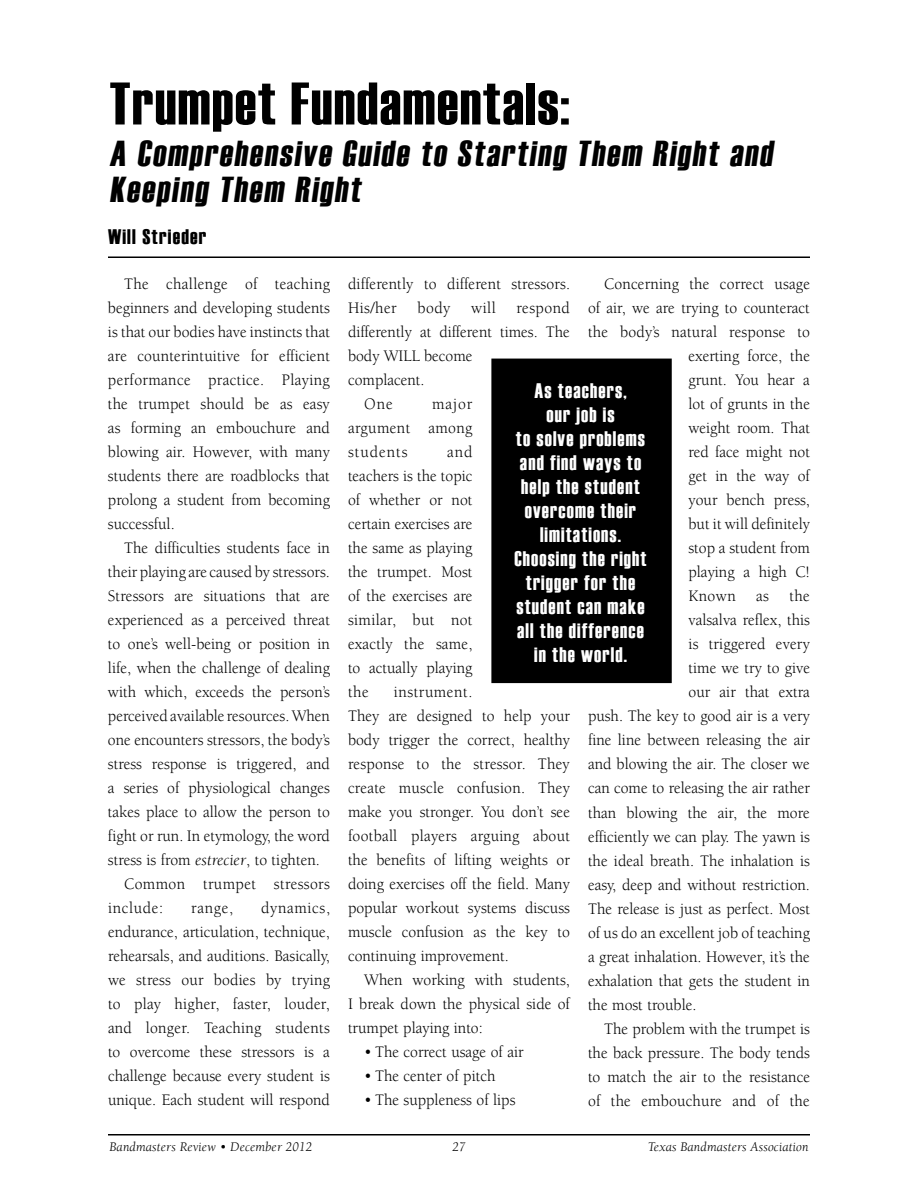
<style>
.page{position:relative;width:918px;height:1188px;background:#fff}
.page>*{position:absolute;margin:0;border:0;box-sizing:border-box;transform-origin:0 0}
.t1{font:60px "Haettenschweiler";letter-spacing:.025em;color:#000}
.t2{font:36px/36px "Haettenschweiler";color:#000}
.t3{font:21px/24px "Haettenschweiler";letter-spacing:.06em;color:#fff;text-align:center;scale:.95 1}
.t4{font:21px "Haettenschweiler";letter-spacing:.06em;color:#000}
.t5{font:16.5px/24px "Berkeley";color:#000;text-align:justify;scale:.95 1}
.t6{font:16.5px "Berkeley";letter-spacing:.025em;color:#000;scale:.95 1}
.t7{font:16.5px "Berkeley";letter-spacing:.04em;color:#000;scale:.95 1}
.t8{font:16.5px "Berkeley";letter-spacing:.03em;color:#000;scale:.95 1}
.t9{font:italic 13.5px "Berkeley";letter-spacing:.01em;color:#000}
.s1{font-style:italic}
</style>
<div class="page">
<hr style="left:108px;top:1134px;width:702px;height:2px;background:#000">
<hr style="left:108px;top:256px;width:702px;height:2px;background:#000">
<div style="left:492px;top:359px;width:179px;height:323px;background:#000"></div>
<div style="left:491px;top:359px;width:181px;height:324px;border:2px solid #000"></div>
<h1 class="t1" style="left:110px;top:69px;width:461px">Trumpet Fundamentals:</h1>
<h2 class="t2" style="left:110px;top:134px;width:669px">A Comprehensive Guide to Starting Them Right and<br>Keeping Them Right</h2>
<p class="t4" style="left:108px;top:225px;width:100px">Will Strieder</p>
<p class="t5" style="left:108px;top:272px;width:235px;text-indent:16px">The challenge of teaching beginners and developing students is that our bodies have instincts that are counterintuitive for efficient performance practice. Playing the trumpet should be as easy as forming an embouchure and blowing air. However, with many students there are roadblocks that prolong a student from becoming successful.</p>
<p class="t5" style="left:124px;top:536px;width:218px">The difficulties students face in</p>
<p class="t5" style="left:108px;top:560px;width:235px">their playing are caused by stressors.</p>
<p class="t5" style="left:108px;top:584px;width:235px">Stressors are situations that are</p>
<p class="t5" style="left:108px;top:608px;width:235px">experienced as a perceived threat</p>
<p class="t5" style="left:108px;top:632px;width:235px">to one’s well-being or position in</p>
<p class="t5" style="left:108px;top:656px;width:235px">life, when the challenge of dealing</p>
<p class="t5" style="left:108px;top:680px;width:235px">with which, exceeds the person’s</p>
<p class="t5" style="left:108px;top:704px;width:235px">perceived available resources. When</p>
<p class="t5" style="left:108px;top:728px;width:235px">one encounters stressors, the body’s</p>
<p class="t5" style="left:108px;top:752px;width:235px">stress response is triggered, and</p>
<p class="t5" style="left:108px;top:776px;width:235px">a series of physiological changes</p>
<p class="t5" style="left:108px;top:800px;width:235px">takes place to allow the person to</p>
<p class="t5" style="left:108px;top:824px;width:235px">fight or run. In etymology, the word</p>
<p class="t5" style="left:108px;top:848px;width:224px">stress is from <span class="s1">estrecier</span>, to tighten.</p>
<p class="t6" style="left:124px;top:875px;width:218px">Common trumpet stressors</p>
<p class="t7" style="left:108px;top:899px;width:60px">include:</p>
<p class="t5" style="left:191px;top:896px;width:46px">range,</p>
<p class="t5" style="left:108px;top:896px;width:235px;text-indent:153px">dynamics, endurance, articulation, technique, rehearsals, and auditions. Basically, we stress our bodies by trying to play higher, faster, louder, and longer. Teaching students to overcome these stressors is a challenge because every student is unique. Each student will respond</p>
<p class="t5" style="left:348px;top:272px;width:235px">differently to different stressors.<br>His/her</p>
<p class="t5" style="left:604px;top:273px;width:218px">Concerning the correct usage</p>
<p class="t5" style="left:588px;top:297px;width:235px">of air, we are trying to counteract</p>
<p class="t5" style="left:588px;top:321px;width:235px">the body’s natural response to</p>
<p class="t5" style="left:689px;top:345px;width:129px">exerting force, the</p>
<p class="t5" style="left:689px;top:369px;width:129px">grunt. You hear a</p>
<p class="t5" style="left:689px;top:393px;width:129px">lot of grunts in the</p>
<p class="t5" style="left:689px;top:417px;width:129px">weight room. That</p>
<p class="t5" style="left:689px;top:441px;width:129px">red face might not</p>
<p class="t5" style="left:689px;top:465px;width:129px">get in the way of</p>
<p class="t5" style="left:689px;top:489px;width:129px">your bench press,</p>
<p class="t5" style="left:689px;top:513px;width:129px">but it will definitely</p>
<p class="t5" style="left:689px;top:537px;width:129px">stop a student from</p>
<p class="t5" style="left:689px;top:561px;width:129px">playing a high C!</p>
<p class="t6" style="left:689px;top:588px;width:129px">Known as the</p>
<p class="t5" style="left:689px;top:609px;width:129px">valsalva reflex, this</p>
<p class="t5" style="left:689px;top:633px;width:129px">is triggered every</p>
<p class="t5" style="left:689px;top:657px;width:129px">time we try to give</p>
<p class="t5" style="left:689px;top:681px;width:129px">our air that extra</p>
<p class="t5" style="left:588px;top:705px;width:235px">push. The key to good air is a very</p>
<p class="t5" style="left:588px;top:729px;width:235px">fine line between releasing the air</p>
<p class="t5" style="left:588px;top:753px;width:235px">and blowing the air. The closer we</p>
<p class="t5" style="left:588px;top:777px;width:235px">can come to releasing the air rather</p>
<p class="t5" style="left:588px;top:801px;width:235px">than blowing the air, the more</p>
<p class="t5" style="left:588px;top:825px;width:235px">efficiently we can play. The yawn is</p>
<p class="t5" style="left:588px;top:849px;width:235px">the ideal breath. The inhalation is</p>
<p class="t5" style="left:588px;top:873px;width:235px">easy, deep and without restriction.</p>
<p class="t5" style="left:588px;top:897px;width:235px">The release is just as perfect. Most</p>
<p class="t5" style="left:588px;top:921px;width:235px">of us do an excellent job of teaching</p>
<p class="t5" style="left:588px;top:945px;width:235px">a great inhalation. However, it’s the</p>
<p class="t5" style="left:588px;top:969px;width:235px">exhalation that gets the student in</p>
<p class="t5" style="left:588px;top:993px;width:116px">the most trouble.</p>
<p class="t5" style="left:604px;top:1017px;width:218px">The problem with the trumpet is</p>
<p class="t5" style="left:588px;top:1041px;width:235px">the back pressure. The body tends</p>
<p class="t5" style="left:588px;top:1065px;width:235px">to match the air to the resistance</p>
<p class="t5" style="left:588px;top:1089px;width:235px">of the embouchure and of the</p>
<p class="t5" style="left:418px;top:296px;width:36px">body</p>
<p class="t5" style="left:471px;top:296px;width:27px">will</p>
<p class="t8" style="left:516px;top:299px;width:58px">respond</p>
<p class="t5" style="left:348px;top:320px;width:235px">differently at different times. The</p>
<p class="t5" style="left:348px;top:344px;width:133px">body WILL become</p>
<p class="t5" style="left:348px;top:368px;width:82px">complacent.</p>
<p class="t5" style="left:364px;top:392px;width:32px">One</p>
<p class="t3" style="left:514px;top:377px;width:141px">As teachers,<br>our job is<br>to solve problems and find ways to help the student overcome their limitations.<br>Choosing the right trigger for the student can make all the difference in the world.</p>
<p class="t5" style="left:348px;top:392px;width:133px;text-indent:84px">major argument among students</p>
<p class="t5" style="left:348px;top:440px;width:133px;text-indent:99px">and teachers is the topic of whether or not certain exercises are the same as playing the trumpet. Most of the exercises are similar, but not exactly the same, to actually playing the</p>
<p class="t5" style="left:348px;top:680px;width:235px;text-align:left;text-indent:46px">instrument.<br>They are designed to help your body trigger the correct, healthy response to the stressor. They create muscle confusion. They make you stronger. You don’t see football players arguing about the benefits of lifting weights or doing exercises off the field. Many popular workout systems discuss muscle confusion as the key to continuing improvement.</p>
<p class="t5" style="left:348px;top:968px;width:235px;text-indent:16px">When working with students, I break down the physical side of trumpet playing into:</p>
<p class="t5" style="left:364px;top:1041px;width:169px">• The correct usage of air</p>
<p class="t5" style="left:364px;top:1065px;width:140px">• The center of pitch</p>
<p class="t5" style="left:364px;top:1089px;width:161px">• The suppleness of lips</p>
<p class="t9" style="left:110px;top:1140px;width:204px">Bandmasters Review • December 2012</p>
<p class="t9" style="left:452px;top:1140px;width:15px">27</p>
<p class="t9" style="left:648px;top:1140px;width:162px">Texas Bandmasters Association</p>
</div>
